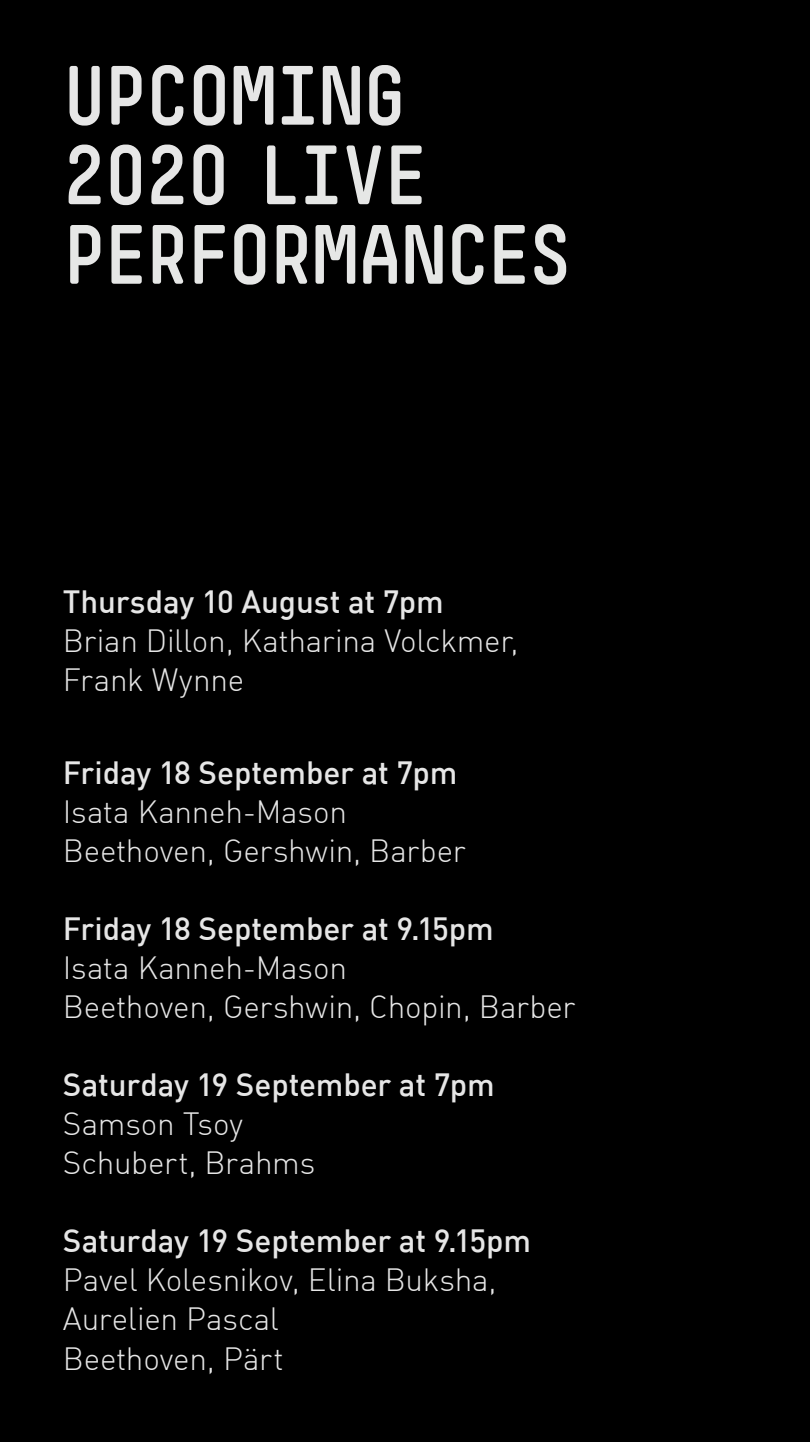
<style>
.page{position:relative;width:810px;height:1442px;background:#fff}
.page>*{position:absolute;margin:0;border:0;box-sizing:border-box;transform-origin:0 0}
.t1{font:700 82.5px/79.5px "Simple Pro";letter-spacing:-.02em;color:#e6e7e6}
.t2{font:31.5px/39px "DIN Light Alternate";letter-spacing:-.01em;color:#e6e6e6}
.t3{font:500 31.5px "DIN";letter-spacing:-.005em;color:#e6e6e6}
.s1{color:#e6e6e6}
</style>
<div class="page">
<div style="left:0;top:0;width:810px;height:1441px;background:#000"></div>
<h1 class="t1" style="left:63px;top:56px;width:511px"><span class="s1">UPCOMING<br>2020 L</span>IVE<br>PERFORMANCES</h1>
<p class="t3" style="left:63px;top:591px;width:383px">Thursday 10 August at 7pm</p>
<p class="t2" style="left:63px;top:625px;width:457px">Brian Dillon, Katharina Volckmer,<br>Frank Wynne</p>
<p class="t3" style="left:63px;top:762px;width:396px">Friday 18 September at 7pm</p>
<p class="t2" style="left:63px;top:796px;width:405px">Isata Kanneh-Mason<br>Beethoven, Gershwin, Barber</p>
<p class="t3" style="left:63px;top:918px;width:433px">Friday 18 September at 9.15pm</p>
<p class="t2" style="left:63px;top:952px;width:514px">Isata Kanneh-Mason<br>Beethoven, Gershwin, Chopin, Barber</p>
<p class="t3" style="left:63px;top:1074px;width:433px">Saturday 19 September at 7pm</p>
<p class="t2" style="left:63px;top:1108px;width:254px">Samson Tsoy<br>Schubert, Brahms</p>
<p class="t3" style="left:63px;top:1230px;width:470px">Saturday 19 September at 9.15pm</p>
<p class="t2" style="left:63px;top:1264px;width:435px">Pavel Kolesnikov, Elina Buksha,<br>Aurelien Pascal<br>Beethoven, Pärt</p>
</div>
